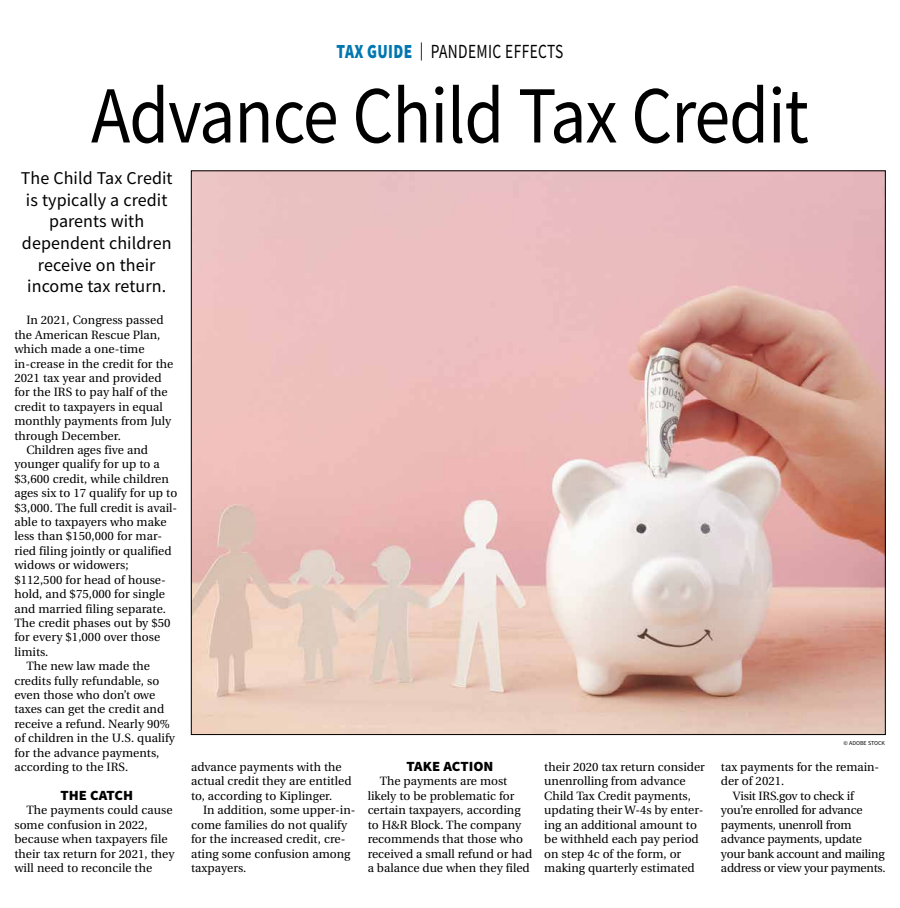
<style>
.page{position:relative;width:900px;height:908px;background:#fff}
.page>*{position:absolute;margin:0;border:0;box-sizing:border-box;transform-origin:0 0}
.t1{font:81px "Source Sans Pro";letter-spacing:-.015em;color:#000;scale:.89 1}
.t2{font:20px "Source Sans Pro";letter-spacing:.025em;color:#000;scale:.77 1}
.t3{font:18px/21.6px "Source Sans Pro";letter-spacing:.005em;color:#000;text-align:center}
.t4{font:900 14px "Source Sans Pro";color:#000;scale:1.05 1}
.t5{font:12px/14.4px "Utopia";letter-spacing:.005em;color:#000}
.t6{font:12px "Utopia";letter-spacing:-.02em;color:#000}
.t7{font:6px "Source Sans Pro";color:#000}
.s1{font-weight:900;color:#0077b1}
.s2{font-size:18px}
</style>
<div class="page">
<img style="left:193px;top:172px;width:691px;height:560px">
<h2 class="t2" style="left:337px;top:39px;width:296px"><span class="s1">TAX GUIDE</span> <span class="s2">|</span> PANDEMIC EFFECTS</h2>
<h1 class="t1" style="left:91px;top:64px;width:808px">Advance Child Tax Credit</h1>
<h3 class="t3" style="left:21px;top:167px;width:153px">The Child Tax Credit is typically a credit parents with dependent children receive on their income tax return.</h3>
<p class="t5" style="left:26px;top:313px;width:139px">In 2021, Congress passed</p>
<p class="t5" style="left:14px;top:327px;width:148px">the American Rescue Plan,</p>
<p class="t5" style="left:14px;top:342px;width:132px">which made a one-time</p>
<p class="t5" style="left:14px;top:356px;width:160px">in-crease in the credit for the</p>
<p class="t5" style="left:14px;top:371px;width:149px">2021 tax year and provided</p>
<p class="t5" style="left:14px;top:385px;width:155px">for the IRS to pay half of the</p>
<p class="t5" style="left:14px;top:399px;width:150px">credit to taxpayers in equal</p>
<p class="t5" style="left:14px;top:414px;width:158px">monthly payments from July</p>
<p class="t5" style="left:14px;top:428px;width:108px">through December.</p>
<p class="t5" style="left:26px;top:443px;width:123px">Children ages five and</p>
<p class="t5" style="left:14px;top:457px;width:147px">younger qualify for up to a</p>
<p class="t5" style="left:14px;top:471px;width:156px">$3,600 credit, while children</p>
<p class="t5" style="left:14px;top:486px;width:164px">ages six to 17 qualify for up to</p>
<p class="t5" style="left:14px;top:500px;width:164px">$3,000. The full credit is avail-</p>
<p class="t5" style="left:14px;top:515px;width:154px">able to taxpayers who make</p>
<p class="t5" style="left:14px;top:529px;width:149px">less than $150,000 for mar-</p>
<p class="t5" style="left:14px;top:543px;width:159px">ried filing jointly or qualified</p>
<p class="t5" style="left:14px;top:558px;width:116px">widows or widowers;</p>
<p class="t5" style="left:14px;top:572px;width:153px">$112,500 for head of house-</p>
<p class="t5" style="left:14px;top:587px;width:152px">hold, and $75,000 for single</p>
<p class="t5" style="left:14px;top:601px;width:153px">and married filing separate.</p>
<p class="t5" style="left:14px;top:615px;width:158px">The credit phases out by $50</p>
<p class="t5" style="left:14px;top:630px;width:147px">for every $1,000 over those</p>
<p class="t5" style="left:14px;top:644px;width:35px">limits.</p>
<p class="t5" style="left:26px;top:659px;width:125px">The new law made the</p>
<p class="t5" style="left:14px;top:673px;width:147px">credits fully refundable, so</p>
<p class="t5" style="left:14px;top:687px;width:142px">even those who don’t owe</p>
<p class="t5" style="left:14px;top:702px;width:151px">taxes can get the credit and</p>
<p class="t5" style="left:14px;top:716px;width:157px">receive a refund. Nearly 90%</p>
<p class="t5" style="left:14px;top:731px;width:162px">of children in the U.S. qualify</p>
<p class="t5" style="left:14px;top:745px;width:147px">for the advance payments,</p>
<p class="t5" style="left:14px;top:759px;width:115px">according to the IRS.</p>
<p class="t4" style="left:60px;top:785px;width:71px">THE CATCH</p>
<p class="t5" style="left:14px;top:803px;width:162px;text-indent:12px">The payments could cause some confusion in 2022, because when taxpayers file their tax return for 2021, they will need to reconcile the</p>
<p class="t5" style="left:191px;top:759px;width:162px">advance payments with the actual credit they are entitled to, according to Kiplinger.</p>
<p class="t5" style="left:191px;top:803px;width:166px;text-indent:12px">In addition, some upper-in&shy;come families do not qualify for the increased credit, cre&shy;ating some confusion among taxpayers.</p>
<p class="t4" style="left:407px;top:756px;width:84px">TAKE ACTION</p>
<p class="t5" style="left:368px;top:774px;width:166px;text-indent:12px">The payments are most likely to be problematic for certain taxpayers, according to H&amp;R Block. The company recommends that those who received a small refund or had a balance due when they filed</p>
<p class="t7" style="left:844px;top:739px;width:43px">© ADOBE STOCK</p>
<p class="t5" style="left:544px;top:759px;width:162px">their 2020 tax return consider unenrolling from advance<br>Child Tax Credit payments, updating their W-4s by enter&shy;ing an additional amount to be withheld each pay period on step 4c of the form, or making quarterly estimated</p>
<p class="t5" style="left:721px;top:759px;width:160px">tax payments for the remain-</p>
<p class="t5" style="left:721px;top:774px;width:65px">der of 2021.</p>
<p class="t6" style="left:733px;top:789px;width:122px">Visit IRS.gov to check if</p>
<p class="t6" style="left:721px;top:803px;width:143px">you’re enrolled for advance</p>
<p class="t6" style="left:721px;top:817px;width:132px">payments, unenroll from</p>
<p class="t6" style="left:721px;top:832px;width:143px">advance payments, update</p>
<p class="t6" style="left:721px;top:846px;width:165px">your bank account and mailing</p>
<p class="t6" style="left:721px;top:861px;width:166px">address or view your payments.</p>
</div>
